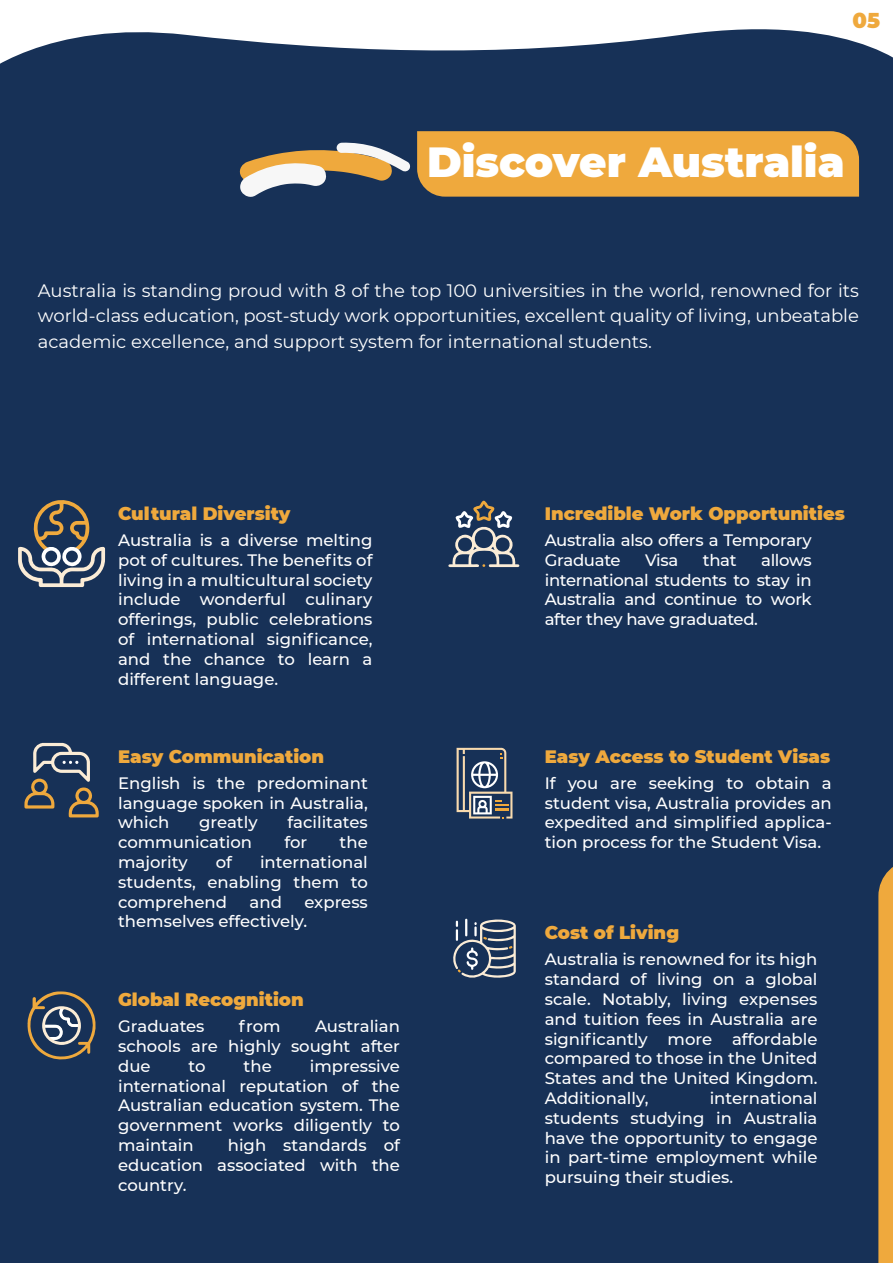
<style>
.page{position:relative;width:893px;height:1263px;background:#fff}
.page>*{position:absolute;margin:0;border:0;box-sizing:border-box;transform-origin:0 0}
.t1{font:900 42px "Montserrat";color:#fff}
.t2{font:900 21px "Montserrat";color:#efa93d}
.t3{font:18px/25.5px "Montserrat";color:#fff;text-align:justify}
.t4{font:900 18px "Montserrat";color:#efa93d}
.t5{font:500 16.5px/19.8px "Montserrat";color:#fff;text-align:justify}
.t6{font:500 16.5px/19.8px "Montserrat";letter-spacing:-.02em;color:#fff}
</style>
<div class="page">
<div style="left:0;top:29px;width:893px;height:1234px;background:#173157"></div>
<svg style="left:239px;top:142px;width:172px;height:56px"></svg>
<svg style="left:448px;top:498px;width:71px;height:69px;background:#505f74"></svg>
<svg style="left:451px;top:919px;width:65px;height:60px;background:#53637a"></svg>
<svg style="left:456px;top:748px;width:56px;height:70px;background:#616b7b"></svg>
<svg style="left:18px;top:497px;width:87px;height:90px;background:#565f6b"></svg>
<div style="left:45px;top:551px;width:12px;height:11px;background:#173157;border-radius:50%"></div>
<div style="left:66px;top:551px;width:12px;height:11px;background:#173157;border-radius:50%"></div>
<svg style="left:24px;top:743px;width:75px;height:74px;background:#4a5462"></svg>
<svg style="left:28px;top:991px;width:69px;height:69px;background:#4f5762"></svg>
<svg style="left:878px;top:860px;width:15px;height:403px;background:#e0a13e"></svg>
<div style="left:417px;top:131px;width:442px;height:66px;background:#efa93d"></div>
<p class="t2" style="left:852px;top:5px;width:29px">05</p>
<h1 class="t1" style="left:427px;top:131px;width:419px">Discover Australia</h1>
<p class="t3" style="left:38px;top:277px;width:823px">Australia is standing proud with 8 of the top 100 universities in the world, renowned for its world-class education, post-study work opportunities, excellent quality of living, unbeatable academic excellence, and support system for international students.</p>
<p class="t4" style="left:118px;top:500px;width:174px">Cultural Diversity</p>
<p class="t5" style="left:118px;top:529px;width:256px">Australia is a diverse melting pot of cultures. The benefits of living in a multicultural society include wonderful culinary offerings, public celebrations of international significance, and the chance to learn a different language.</p>
<p class="t4" style="left:118px;top:743px;width:207px">Easy Communication</p>
<p class="t5" style="left:118px;top:772px;width:251px">English is the predominant language spoken in Australia, which</p>
<p class="t5" style="left:199px;top:812px;width:60px">greatly</p>
<p class="t5" style="left:287px;top:812px;width:82px">facilitates</p>
<p class="t5" style="left:118px;top:832px;width:136px">communication</p>
<p class="t5" style="left:284px;top:832px;width:24px">for</p>
<p class="t5" style="left:340px;top:832px;width:30px">the</p>
<p class="t5" style="left:118px;top:851px;width:71px">majority</p>
<p class="t5" style="left:216px;top:851px;width:18px">of</p>
<p class="t5" style="left:118px;top:851px;width:251px;text-indent:142px">international students, enabling them to comprehend</p>
<p class="t5" style="left:250px;top:891px;width:34px">and</p>
<p class="t5" style="left:118px;top:891px;width:251px;text-indent:186px">express themselves effectively.</p>
<p class="t4" style="left:118px;top:986px;width:187px">Global Recognition</p>
<p class="t5" style="left:118px;top:1016px;width:88px">Graduates</p>
<p class="t5" style="left:239px;top:1016px;width:43px">from</p>
<p class="t5" style="left:118px;top:1016px;width:283px;text-indent:197px">Australian schools are highly sought after due</p>
<p class="t5" style="left:118px;top:1055px;width:283px;text-indent:192px">impressive international reputation of the Australian education system. The government works diligently to maintain</p>
<p class="t5" style="left:189px;top:1055px;width:19px">to</p>
<p class="t5" style="left:244px;top:1055px;width:30px">the</p>
<p class="t5" style="left:118px;top:1135px;width:283px;text-indent:110px">high standards of education associated with the country.</p>
<p class="t4" style="left:545px;top:500px;width:302px">Incredible Work Opportunities</p>
<p class="t6" style="left:545px;top:529px;width:269px">Australia also offers a Temporary<br>Graduate</p>
<p class="t5" style="left:645px;top:549px;width:35px">Visa</p>
<p class="t5" style="left:703px;top:549px;width:35px">that</p>
<p class="t5" style="left:545px;top:549px;width:269px;text-indent:216px">allows international students to stay in Australia and continue to work after they have graduated.</p>
<p class="t4" style="left:545px;top:743px;width:287px">Easy Access to Student Visas</p>
<p class="t5" style="left:545px;top:772px;width:289px">If you are seeking to obtain a student visa, Australia provides an expedited and simplified applica&shy;tion process for the Student Visa.</p>
<p class="t4" style="left:545px;top:919px;width:136px">Cost of Living</p>
<p class="t5" style="left:545px;top:949px;width:274px">Australia is renowned for its high standard of living on a global scale. Notably, living expenses and tuition fees in Australia are significantly more affordable compared to those in the United States and the United Kingdom.<br>Additionally,</p>
<p class="t5" style="left:545px;top:1088px;width:274px;text-indent:165px">international students studying in Australia have the opportunity to engage in part-time employment while pursuing their studies.</p>
</div>
